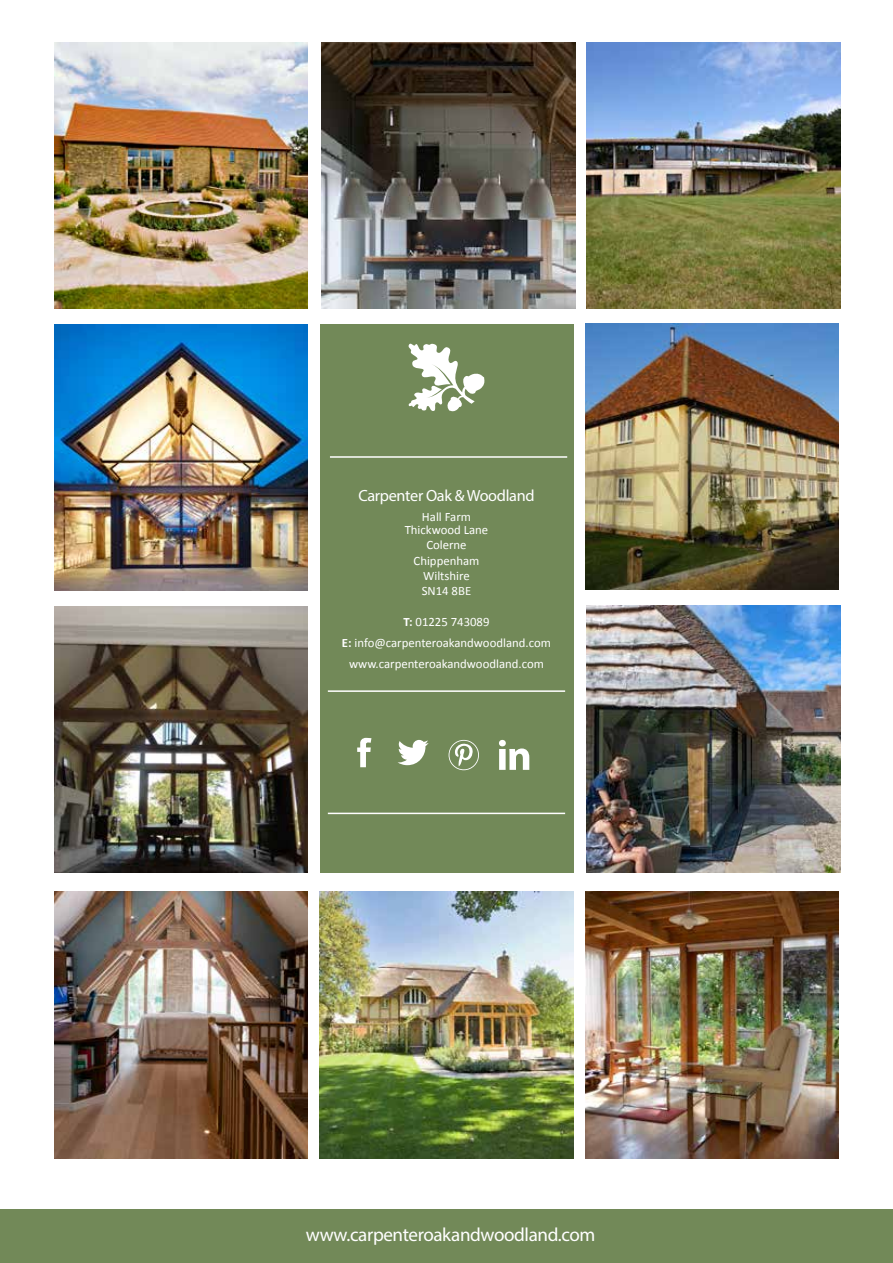
<style>
.page{position:relative;width:893px;height:1263px;background:#fff}
.page>*{position:absolute;margin:0;border:0;box-sizing:border-box;transform-origin:0 0}
.t1{font:19.05px "Myriad Pro";letter-spacing:-.02em;color:#fff}
.t2{font:16.2px "Myriad Pro";letter-spacing:-.02em;color:#fff}
.t3{font:12.75px/15.3px "Calibri";color:#fff;text-align:center}
.s1{font-weight:700}
</style>
<div class="page">
<img style="left:322px;top:43px;width:253px;height:266px">
<img style="left:54px;top:43px;width:254px;height:266px">
<img style="left:587px;top:43px;width:253px;height:266px">
<img style="left:586px;top:324px;width:253px;height:265px">
<img style="left:54px;top:325px;width:254px;height:266px">
<img style="left:587px;top:606px;width:253px;height:266px">
<img style="left:54px;top:606px;width:254px;height:267px">
<img style="left:586px;top:892px;width:253px;height:266px">
<img style="left:54px;top:892px;width:254px;height:266px">
<img style="left:320px;top:892px;width:253px;height:266px">
<div style="left:320px;top:325px;width:254px;height:548px;background:#728958"></div>
<svg style="left:408px;top:343px;width:77px;height:69px"></svg>
<svg style="left:357px;top:738px;width:15px;height:29px"></svg>
<svg style="left:398px;top:740px;width:31px;height:25px"></svg>
<svg style="left:449px;top:740px;width:30px;height:30px"></svg>
<svg style="left:499px;top:740px;width:30px;height:30px"></svg>
<hr style="left:328px;top:813px;width:237px;height:1px;background:#fff">
<hr style="left:328px;top:690px;width:237px;height:2px;background:#fff">
<hr style="left:330px;top:456px;width:237px;height:2px;background:#fff">
<div style="left:0;top:1210px;width:893px;height:53px;background:#728958"></div>
<p class="t2" style="left:358px;top:486px;width:178px">Carpenter Oak &amp; Woodland</p>
<p class="t3" style="left:405px;top:511px;width:85px;line-height:12.8px">Hall Farm<br>Thickwood Lane</p>
<p class="t3" style="left:414px;top:537px;width:67px">Colerne<br>Chippenham<br>Wiltshire<br>SN14 8BE</p>
<p class="t3" style="left:342px;top:611px;width:210px;line-height:21px"><span class="s1">T:</span> 01225 743089<br><span class="s1">E:</span> info@carpenteroakandwoodland.com www.carpenteroakandwoodland.com</p>
<h1 class="t1" style="left:306px;top:1223px;width:291px">www.carpenteroakandwoodland.com</h1>
</div>
